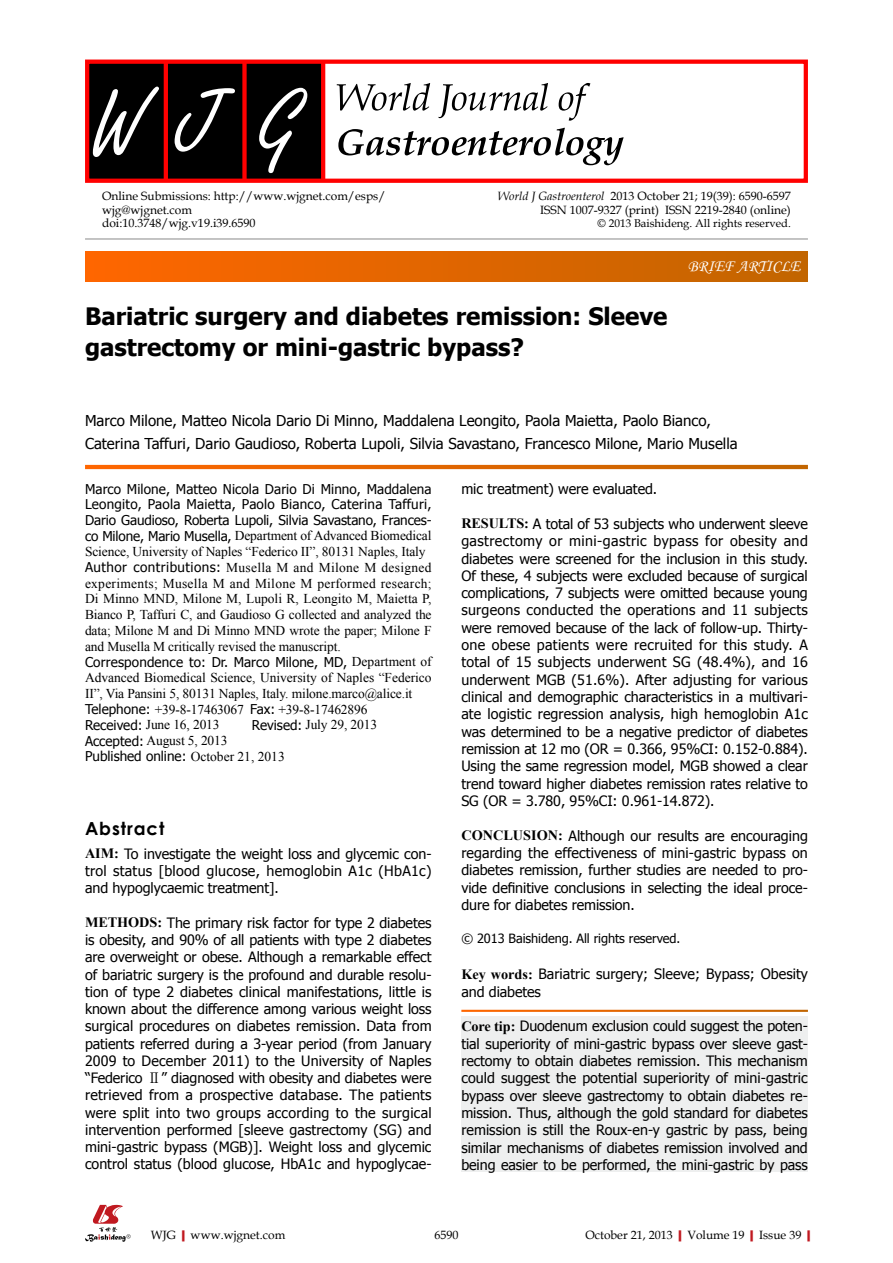
<style>
.page{position:relative;width:893px;height:1263px;background:#fff}
.page>*{position:absolute;margin:0;border:0;box-sizing:border-box;transform-origin:0 0}
.t1{font:700 24px/31.5px "Tahoma";color:#000}
.t2{font:700 18px "Century Gothic";letter-spacing:.05em;color:#000}
.t3{font:16.5px "Monotype Corsiva";color:#fff}
.t4{font:15px/22.5px "Tahoma";color:#000}
.t5{font:14.25px/17.4px "Tahoma";letter-spacing:-.005em;color:#000;text-align:justify}
.t6{font:13.5px/15.8px "Times New Roman";letter-spacing:-.01em;color:#000}
.t7{font:12.75px "Tahoma";letter-spacing:-.005em;color:#000}
.t8{font:12px/13.5px "Book Antiqua";color:#000}
.t9{font:11.25px "Book Antiqua";color:#000}
.s1{font-style:italic}
.s2{font-family:"Tahoma"}
.s3{font-family:"Times New Roman";font-weight:700}
.s4{font-family:"Koz Min Pro"}
.s5{font-weight:700;color:#c01920}
</style>
<div class="page">
<div style="left:461px;top:1016px;width:347px;height:155px;background:#eeefef"></div>
<hr style="left:85px;top:239px;width:723px;height:1px;background:#898989">
<svg style="left:85px;top:1205px;width:46px;height:37px"></svg>
<svg style="left:85px;top:465px;width:723px;height:4px;background:#e06500"></svg>
<div style="left:85px;top:252px;width:723px;height:29px;background:linear-gradient(to right,#f60,#c16500)"></div>
<div style="left:87px;top:61px;width:236px;height:121px;background:#000"></div>
<hr style="left:164px;top:61px;width:4px;height:121px;background:#f00">
<div style="left:242px;top:61px;width:5px;height:121px;background:#f00"></div>
<hr style="left:321px;top:61px;width:4px;height:121px;background:#f00">
<div style="left:85px;top:60px;width:723px;height:123px;border:4px solid #f00"></div>
<svg style="left:259px;top:88px;width:48px;height:85px"></svg>
<svg style="left:175px;top:88px;width:60px;height:64px"></svg>
<svg style="left:93px;top:87px;width:66px;height:70px"></svg>
<svg style="left:337px;top:83px;width:253px;height:38px"></svg>
<svg style="left:338px;top:128px;width:286px;height:37px"></svg>
<p class="t8" style="left:102px;top:189px;width:285px">Online Submissions: http://www.wjgnet.com/esps/ wjg@wjgnet.com<br>doi:10.3748/wjg.v19.i39.6590</p>
<p class="t8" style="left:498px;top:189px;width:294px;text-align:right"><span class="s1">World J Gastroenterol</span> 2013 October 21; 19(39): 6590-6597<br>ISSN 1007-9327 (print) ISSN 2219-2840 (online)</p>
<p class="t9" style="left:598px;top:215px;width:195px">© 2013 Baishideng. All rights reserved.</p>
<p class="t1" style="left:85px;top:298px;width:584px">Bariatric surgery and diabetes remission: Sleeve gastrectomy or mini-gastric bypass?</p>
<p class="t3" style="left:688px;top:256px;width:114px">BRIEF ARTICLE</p>
<p class="t4" style="left:85px;top:409px;width:654px">Marco Milone, Matteo Nicola Dario Di Minno, Maddalena Leongito, Paola Maietta, Paolo Bianco,<br>Caterina Taffuri, Dario Gaudioso, Roberta Lupoli, Silvia Savastano, Francesco Milone, Mario Musella</p>
<p class="t6" style="left:85px;top:481px;width:348px"><span class="s2">Marco Milone, Matteo Nicola Dario Di Minno, Maddalena Leongito, Paola Maietta, Paolo Bianco, Caterina Taffuri, Dario Gaudioso, Roberta Lupoli, Silvia Savastano, Frances&shy;co Milone, Mario Musella,</span> Department of Advanced Biomedical Science, University of Naples “Federico II”, 80131 Naples, Italy <span class="s2">Author contributions:</span> Musella M and Milone M designed experiments; Musella M and Milone M performed research; Di Minno MND, Milone M, Lupoli R, Leongito M, Maietta P, Bianco P, Taffuri C, and Gaudioso G collected and analyzed the data; Milone M and Di Minno MND wrote the paper; Milone F and Musella M critically revised the manuscript.<br><span class="s2">Correspondence to: Dr. Marco Milone, MD,</span> Department of Advanced Biomedical Science, University of Naples “Federico II”, Via Pansini 5, 80131 Naples, Italy. milone.marco@alice.it <span class="s2">Telephone:</span> +39-8-17463067 <span class="s2">Fax:</span> +39-8-17462896<br><span class="s2">Received:</span> June 16, 2013</p>
<p class="t5" style="left:461px;top:480px;width:197px">mic treatment) were evaluated.</p>
<p class="t5" style="left:461px;top:514px;width:348px"><span class="s3">RESULTS:</span> A total of 53 subjects who underwent sleeve gastrectomy or mini-gastric bypass for obesity and diabetes were screened for the inclusion in this study.<br>Of these, 4 subjects were excluded because of surgical complications, 7 subjects were omitted because young surgeons conducted the operations and 11 subjects were removed because of the lack of follow-up. Thirty&shy;one obese patients were recruited for this study. A total of 15 subjects underwent SG (48.4%), and 16 underwent MGB (51.6%). After adjusting for various clinical and demographic characteristics in a multivari&shy;ate logistic regression analysis, high hemoglobin A1c was determined to be a negative predictor of diabetes remission at 12 mo (OR = 0.366, 95%CI: 0.152-0.884).<br>Using the same regression model, MGB showed a clear trend toward higher diabetes remission rates relative to SG (OR = 3.780, 95%CI: 0.961-14.872).</p>
<p class="t5" style="left:461px;top:826px;width:348px"><span class="s3">CONCLUSION:</span> Although our results are encouraging regarding the effectiveness of mini-gastric bypass on diabetes remission, further studies are needed to pro&shy;vide definitive conclusions in selecting the ideal proce&shy;dure for diabetes remission.</p>
<p class="t7" style="left:461px;top:930px;width:221px">© 2013 Baishideng. All rights reserved.</p>
<p class="t5" style="left:461px;top:965px;width:348px"><span class="s3">Key words:</span> Bariatric surgery; Sleeve; Bypass; Obesity and diabetes</p>
<p class="t5" style="left:461px;top:1017px;width:348px"><span class="s3">Core tip:</span> Duodenum exclusion could suggest the poten&shy;tial superiority of mini-gastric bypass over sleeve gast&shy;rectomy to obtain diabetes remission. This mechanism could suggest the potential superiority of mini-gastric bypass over sleeve gastrectomy to obtain diabetes re&shy;mission. Thus, although the gold standard for diabetes remission is still the Roux-en-y gastric by pass, being similar mechanisms of diabetes remission involved and being easier to be performed, the mini-gastric by pass</p>
<p class="t6" style="left:252px;top:717px;width:127px"><span class="s2">Revised:</span> July 29, 2013</p>
<p class="t6" style="left:85px;top:732px;width:201px;line-height:16.2px"><span class="s2">Accepted:</span> August 5, 2013<br><span class="s2">Published online:</span> October 21, 2013</p>
<p class="t2" style="left:85px;top:815px;width:81px">Abstract</p>
<p class="t5" style="left:85px;top:844px;width:348px"><span class="s3">AIM:</span> To investigate the weight loss and glycemic con&shy;trol status [blood glucose, hemoglobin A1c (HbA1c) and hypoglycaemic treatment].</p>
<p class="t5" style="left:85px;top:913px;width:348px"><span class="s3">METHODS:</span> The primary risk factor for type 2 diabetes is obesity, and 90% of all patients with type 2 diabetes are overweight or obese. Although a remarkable effect of bariatric surgery is the profound and durable resolu&shy;tion of type 2 diabetes clinical manifestations, little is known about the difference among various weight loss surgical procedures on diabetes remission. Data from patients referred during a 3-year period (from January 2009 to December 2011) to the University of Naples “Federico <span class="s4">Ⅱ</span>” diagnosed with obesity and diabetes were retrieved from a prospective database. The patients were split into two groups according to the surgical intervention performed [sleeve gastrectomy (SG) and mini-gastric bypass (MGB)]. Weight loss and glycemic control status (blood glucose, HbA1c and hypoglycae-</p>
<p class="t8" style="left:151px;top:1227px;width:136px">WJG<span class="s5">|</span>www.wjgnet.com</p>
<p class="t8" style="left:434px;top:1227px;width:25px">6590</p>
<p class="t8" style="left:585px;top:1227px;width:232px">October 21, 2013<span class="s5">|</span>Volume 19<span class="s5">|</span>Issue 39<span class="s5">|</span></p>
</div>
